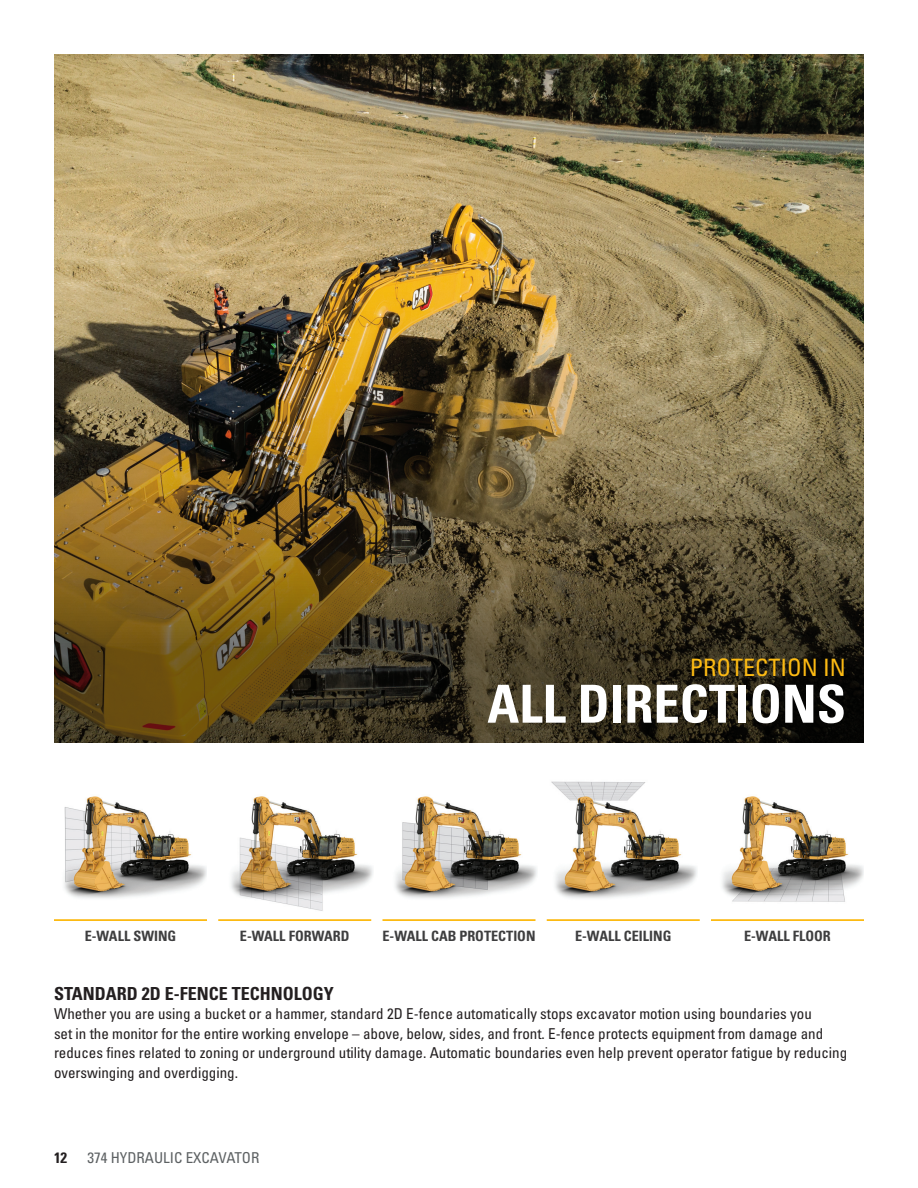
<style>
.page{position:relative;width:918px;height:1188px;background:#fff}
.page>*{position:absolute;margin:0;border:0;box-sizing:border-box;transform-origin:0 0}
.t1{font:52.5px "Univers LTCYR 67 Bold Cond";color:#fff}
.t2{font:condensed 24px "Univers LTCYR 57";color:#fcba13}
.t3{font:18px "Univers LTCYR 67 Bold Cond";color:#231f20}
.t4{font:condensed 15px/19.5px "Univers LTCYR 57";color:#231f20}
.t5{font:condensed 15px "Univers LTCYR 57";color:#5d6163}
.t6{font:15px "Univers LTCYR 67 Bold Cond";color:#231f20}
.t7{font:14.25px "Univers LTCYR 67 Bold Cond";color:#3e3e3f}
</style>
<div class="page">
<img style="left:54px;top:54px;width:810px;height:688px">
<hr style="left:54px;top:919px;width:153px;height:2px;background:#fcba13">
<hr style="left:218px;top:919px;width:153px;height:2px;background:#fcba13">
<hr style="left:382px;top:919px;width:154px;height:2px;background:#fcba13">
<hr style="left:547px;top:919px;width:153px;height:2px;background:#fcba13">
<hr style="left:711px;top:919px;width:153px;height:2px;background:#fcba13">
<img style="left:231px;top:796px;width:142px;height:115px">
<img style="left:722px;top:796px;width:142px;height:106px">
<img style="left:551px;top:781px;width:146px;height:118px">
<img style="left:395px;top:796px;width:142px;height:103px">
<img style="left:64px;top:796px;width:143px;height:103px">
<h2 class="t2" style="left:690px;top:652px;width:158px">PROTECTION IN</h2>
<h1 class="t1" style="left:487px;top:672px;width:360px">ALL DIRECTIONS</h1>
<p class="t7" style="left:85px;top:928px;width:93px">E-WALL SWING</p>
<p class="t7" style="left:240px;top:928px;width:111px">E-WALL FORWARD</p>
<p class="t7" style="left:382px;top:928px;width:155px">E-WALL CAB PROTECTION</p>
<p class="t7" style="left:575px;top:928px;width:98px">E-WALL CEILING</p>
<p class="t7" style="left:744px;top:928px;width:88px">E-WALL FLOOR</p>
<p class="t3" style="left:54px;top:982px;width:281px">STANDARD 2D E-FENCE TECHNOLOGY</p>
<p class="t4" style="left:54px;top:1004px;width:795px">Whether you are using a bucket or a hammer, standard 2D E-fence automatically stops excavator motion using boundaries you<br>set in the monitor for the entire working envelope – above, below, sides, and front. E-fence protects equipment from damage and reduces fines related to zoning or underground utility damage. Automatic boundaries even help prevent operator fatigue by reducing overswinging and overdigging.</p>
<p class="t6" style="left:54px;top:1148px;width:15px">12</p>
<p class="t5" style="left:87px;top:1148px;width:173px">374 HYDRAULIC EXCAVATOR</p>
</div>
